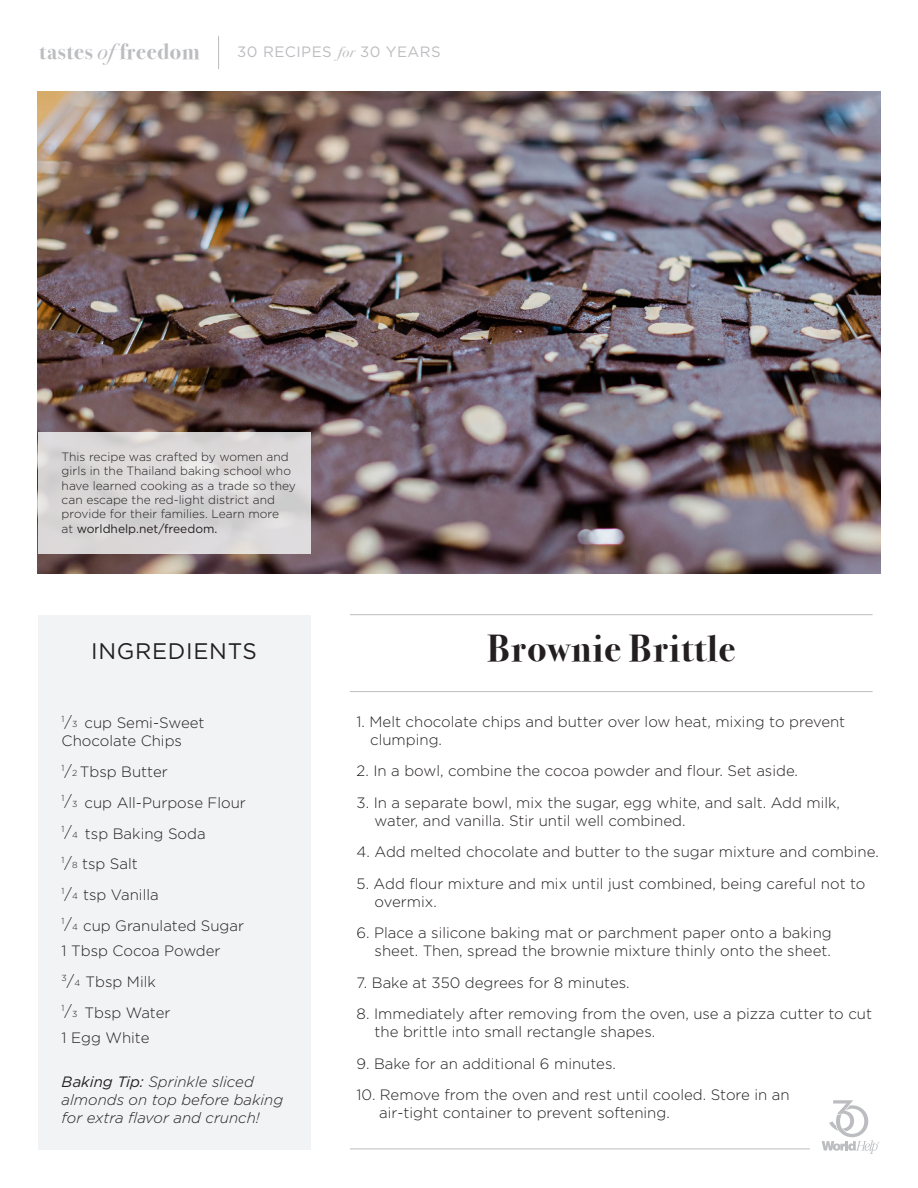
<style>
.page{position:relative;width:918px;height:1188px;background:#fff}
.page>*{position:absolute;margin:0;border:0;box-sizing:border-box;transform-origin:0 0}
.t1{font:700 37.5px "Bodoni Svty Two ITCTT";letter-spacing:.03em;color:#231f20}
.t2{font:700 22.5px "Bodoni Svty Two ITCTT";letter-spacing:.03em;color:#bcbdc0}
.t3{font:22.5px "Gotham";letter-spacing:.03em;color:#231f20}
.t4{font:300 15px/18px "Gotham";color:#231f20}
.t5{font:italic 300 15px/18px "Gotham";color:#231f20}
.t6{font:15px "Gotham";letter-spacing:.03em;color:#bcbdc0}
.t7{font:300 12px/14.4px "Gotham";color:#231f20}
.s1{font-weight:400;font-style:italic}
.s2{font-family:"Bodoni Svty Two ITCTT";font-style:italic}
.s3{font-weight:400}
.s4{font-size:8.7px}
</style>
<div class="page">
<img style="left:38px;top:92px;width:842px;height:482px">
<div style="left:38px;top:615px;width:272px;height:534px;background:#f2f3f4"></div>
<hr style="left:350px;top:614px;width:523px;height:1px;background:#bcbdc0">
<hr style="left:350px;top:691px;width:523px;height:1px;background:#bcbdc0">
<hr style="left:350px;top:1149px;width:460px;height:1px;background:#bcbdc0">
<svg style="left:822px;top:1100px;width:57px;height:54px"></svg>
<hr style="left:218px;top:36px;width:1px;height:33px;background:#bcbdc0">
<svg style="left:38px;top:432px;width:272px;height:121px;background:#d9d7d7"></svg>
<p class="t2" style="left:39px;top:33px;width:162px">tastes <span class="s1">of</span> freedom</p>
<p class="t6" style="left:237px;top:43px;width:205px">30 RECIPES <span class="s2">for</span> 30 YEARS</p>
<p class="t7" style="left:62px;top:449px;width:236px">This recipe was crafted by women and girls in the Thailand baking school who have learned cooking as a trade so they can escape the red-light district and provide for their families. Learn more<br>at <span class="s3">worldhelp.net/freedom.</span></p>
<p class="t3" style="left:91px;top:639px;width:167px">INGREDIENTS</p>
<p class="t4" style="left:62px;top:714px;width:145px"><sup>1</sup>/<span class="s4">3</span> cup Semi-Sweet<br>Chocolate Chips</p>
<p class="t4" style="left:62px;top:763px;width:108px"><sup>1</sup>/<span class="s4">2</span> Tbsp Butter</p>
<p class="t4" style="left:62px;top:793px;width:186px"><sup>1</sup>/<span class="s4">3</span> cup All-Purpose Flour</p>
<p class="t4" style="left:62px;top:824px;width:146px"><sup>1</sup>/<span class="s4">4</span> tsp Baking Soda</p>
<p class="t4" style="left:62px;top:855px;width:78px"><sup>1</sup>/<span class="s4">8</span> tsp Salt</p>
<p class="t4" style="left:62px;top:886px;width:99px"><sup>1</sup>/<span class="s4">4</span> tsp Vanilla</p>
<p class="t4" style="left:62px;top:916px;width:184px"><sup>1</sup>/<span class="s4">4</span> cup Granulated Sugar</p>
<p class="t4" style="left:62px;top:942px;width:161px">1 Tbsp Cocoa Powder</p>
<p class="t4" style="left:62px;top:973px;width:96px"><sup>3</sup>/<span class="s4">4</span> Tbsp Milk</p>
<p class="t4" style="left:62px;top:1003px;width:110px"><sup>1</sup>/<span class="s4">3</span> Tbsp Water</p>
<p class="t4" style="left:62px;top:1029px;width:89px">1 Egg White</p>
<p class="t5" style="left:62px;top:1073px;width:223px"><span class="s3">Baking Tip:</span> Sprinkle sliced almonds on top before baking for extra flavor and crunch!</p>
<p class="t1" style="left:487px;top:617px;width:250px">Brownie Brittle</p>
<p class="t4" style="left:370px;top:712px;width:477px;text-indent:-14px">1. Melt chocolate chips and butter over low heat, mixing to prevent clumping.</p>
<p class="t4" style="left:357px;top:762px;width:443px">2. In a bowl, combine the cocoa powder and flour. Set aside.</p>
<p class="t4" style="left:375px;top:793px;width:467px;text-indent:-18px">3. In a separate bowl, mix the sugar, egg white, and salt. Add milk, water, and vanilla. Stir until well combined.</p>
<p class="t4" style="left:357px;top:843px;width:524px">4. Add melted chocolate and butter to the sugar mixture and combine.</p>
<p class="t4" style="left:375px;top:874px;width:492px;text-indent:-18px">5. Add flour mixture and mix until just combined, being careful not to overmix.</p>
<p class="t4" style="left:357px;top:924px;width:477px;text-align:right">6. Place a silicone baking mat or parchment paper onto a baking sheet. Then, spread the brownie mixture thinly onto the sheet.</p>
<p class="t4" style="left:357px;top:973px;width:275px">7. Bake at 350 degrees for 8 minutes.</p>
<p class="t4" style="left:375px;top:1005px;width:499px;text-indent:-18px">8. Immediately after removing from the oven, use a pizza cutter to cut the brittle into small rectangle shapes.</p>
<p class="t4" style="left:357px;top:1054px;width:261px">9. Bake for an additional 6 minutes.</p>
<p class="t4" style="left:379px;top:1086px;width:412px;text-indent:-22px">10. Remove from the oven and rest until cooled. Store in an air-tight container to prevent softening.</p>
</div>
